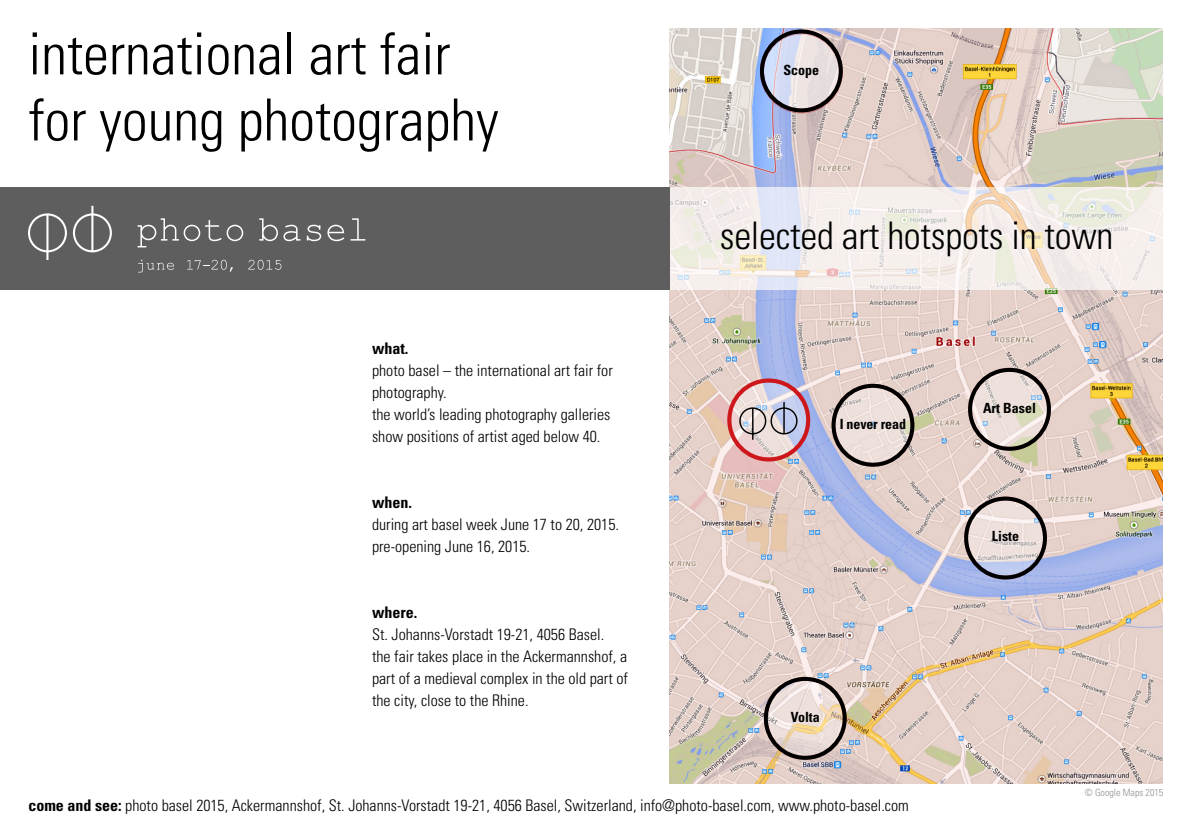
<style>
.page{position:relative;width:1191px;height:840px;background:#fff}
.page>*{position:absolute;margin:0;border:0;box-sizing:border-box;transform-origin:0 0}
.t1{font:300 condensed 58px/66px "Univers";color:#000}
.t2{font:300 condensed 38px "Univers";letter-spacing:-.005em;color:#000}
.t3{font:300 condensed 16px/22px "Univers";color:#000}
.t4{font:700 condensed 16px "Univers";color:#000}
.t5{font:700 condensed 14px "Univers";color:#000}
.t6{font:300 condensed 10px "Univers";color:#929292}
.s1{font-weight:700}
</style>
<div class="page">
<img style="left:670px;top:28px;width:492px;height:754px">
<svg style="left:833px;top:385px;width:79px;height:79px;background:#dbcfcb"></svg>
<div style="left:831px;top:383px;width:83px;height:83px;border:4px solid #000;border-radius:50%"></div>
<svg style="left:966px;top:498px;width:79px;height:79px;background:#d5ccce"></svg>
<svg style="left:970px;top:369px;width:79px;height:79px;background:#d9cfc9"></svg>
<div style="left:968px;top:367px;width:83px;height:83px;border:4px solid #000;border-radius:50%"></div>
<svg style="left:762px;top:31px;width:78px;height:79px;background:#d4d1d9"></svg>
<svg style="left:766px;top:678px;width:78px;height:79px;background:#decfc6"></svg>
<div style="left:760px;top:29px;width:82px;height:83px;border:4px solid #000;border-radius:50%"></div>
<div style="left:764px;top:676px;width:82px;height:83px;border:4px solid #000;border-radius:50%"></div>
<div style="left:964px;top:496px;width:83px;height:83px;border:4px solid #000;border-radius:50%"></div>
<svg style="left:729px;top:380px;width:79px;height:79px;background:#dcbec7"></svg>
<div style="left:727px;top:378px;width:83px;height:83px;border:4px solid #cd171a;border-radius:50%"></div>
<svg style="left:739px;top:402px;width:58px;height:37px;background:#bcb9c1"></svg>
<svg style="left:670px;top:187px;width:493px;height:103px;background:#f1ece8"></svg>
<div style="left:0;top:187px;width:670px;height:103px;background:#5f5e5e"></div>
<svg style="left:28px;top:213px;width:39px;height:47px"></svg>
<svg style="left:73px;top:206px;width:39px;height:46px"></svg>
<svg style="left:137px;top:218px;width:84px;height:29px"></svg>
<svg style="left:227px;top:224px;width:16px;height:17px"></svg>
<svg style="left:259px;top:218px;width:41px;height:23px"></svg>
<svg style="left:307px;top:224px;width:14px;height:17px"></svg>
<svg style="left:327px;top:224px;width:17px;height:17px"></svg>
<svg style="left:350px;top:218px;width:15px;height:22px"></svg>
<svg style="left:138px;top:259px;width:36px;height:13px"></svg>
<svg style="left:187px;top:259px;width:46px;height:13px"></svg>
<svg style="left:248px;top:259px;width:33px;height:10px"></svg>
<h1 class="t1" style="left:28px;top:21px;width:472px">international art fair for young photography</h1>
<p class="t4" style="left:372px;top:338px;width:38px">what.</p>
<p class="t3" style="left:372px;top:359px;width:242px">photo basel – the international art fair for photography.<br>the world’s leading photography galleries show positions of artist aged below 40.</p>
<p class="t4" style="left:372px;top:492px;width:41px">when.</p>
<p class="t3" style="left:372px;top:513px;width:248px">during art basel week June 17 to 20, 2015. pre-opening June 16, 2015.</p>
<p class="t4" style="left:372px;top:602px;width:47px">where.</p>
<p class="t3" style="left:372px;top:623px;width:257px">St. Johanns-Vorstadt 19-21, 4056 Basel.<br>the fair takes place in the Ackermannshof, a part of a medieval complex in the old part of the city, close to the Rhine.</p>
<p class="t5" style="left:783px;top:61px;width:37px">Scope</p>
<h2 class="t2" style="left:720px;top:212px;width:395px">selected art hotspots in town</h2>
<p class="t5" style="left:840px;top:415px;width:68px">I never read</p>
<p class="t5" style="left:790px;top:708px;width:31px">Volta</p>
<p class="t5" style="left:983px;top:399px;width:54px">Art Basel</p>
<p class="t5" style="left:992px;top:527px;width:29px">Liste</p>
<p class="t3" style="left:28px;top:793px;width:882px"><span class="s1">come and see:</span> photo basel 2015, Ackermannshof, St. Johanns-Vorstadt 19-21, 4056 Basel, Switzerland, info@photo-basel.com, www.photo-basel.com</p>
<p class="t6" style="left:1084px;top:785px;width:80px">© Google Maps 2015</p>
</div>
